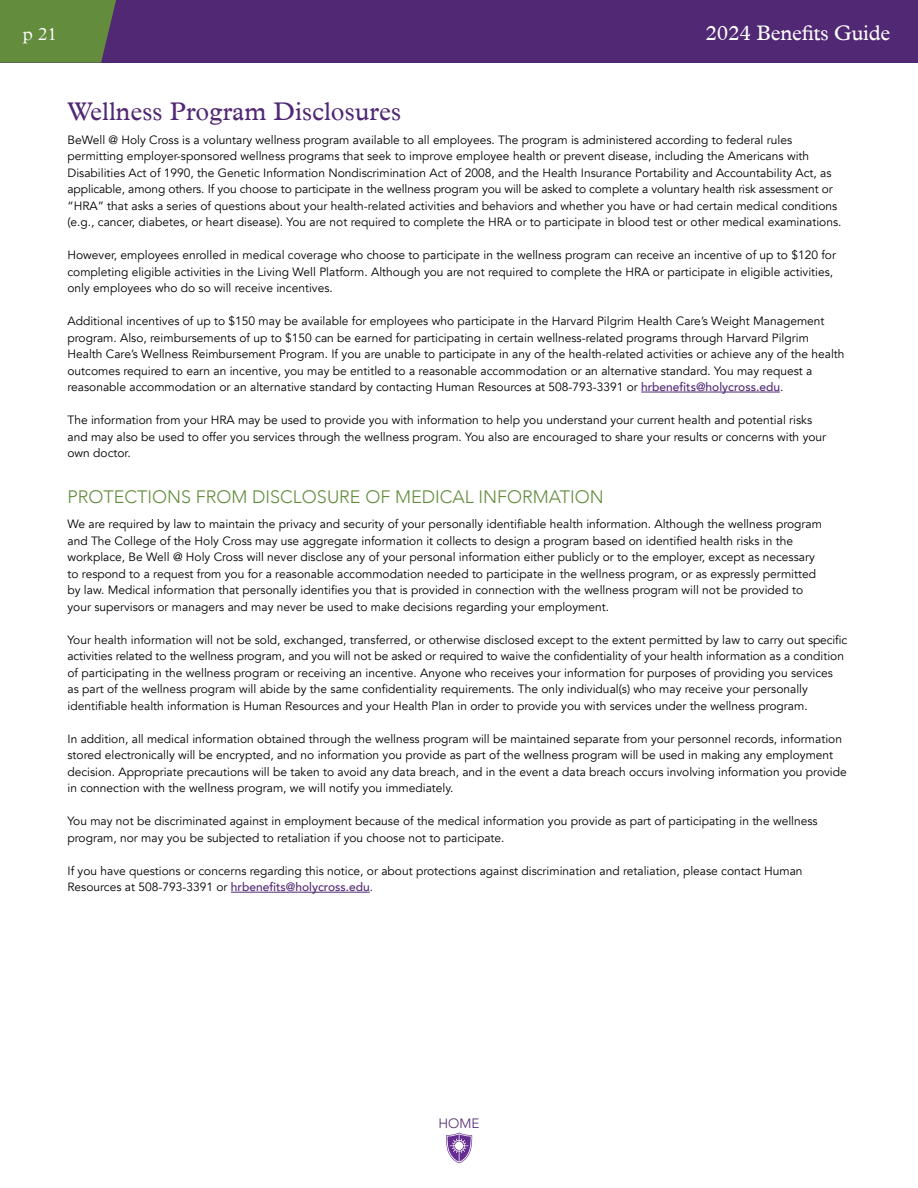
<style>
.page{position:relative;width:918px;height:1188px;background:#fff}
.page>*{position:absolute;margin:0;border:0;box-sizing:border-box;transform-origin:0 0}
.t1{font:25.5px "Plantin MT Pro";color:#512873}
.t2{font:21px "Plantin MT Pro";letter-spacing:-.01em;color:#fff}
.t3{font:300 18px "Avenir";color:#638d3d}
.t4{font:300 18px "Plantin MT Pro";color:#fff}
.t5{font:300 13.5px "Avenir";color:#512873}
.t6{font:12px/16.5px "Avenir";color:#000}
.s1{font-weight:500;color:#512873}
</style>
<div class="page">
<div style="left:0;top:0;width:918px;height:63px;background:#512873"></div>
<svg style="left:0;top:0;width:116px;height:63px;background:#618640"></svg>
<hr style="left:641px;top:392px;width:139px;height:1px;background:#512873">
<hr style="left:231px;top:892px;width:139px;height:1px;background:#512873">
<svg style="left:446px;top:1133px;width:27px;height:30px"></svg>
<h3 class="t4" style="left:23px;top:23px;width:36px">p 21</h3>
<h2 class="t2" style="left:705px;top:20px;width:187px">2024 Benefits Guide</h2>
<h1 class="t1" style="left:68px;top:97px;width:335px">Wellness Program Disclosures</h1>
<p class="t6" style="left:68px;top:131px;width:775px">BeWell @ Holy Cross is a voluntary wellness program available to all employees. The program is administered according to federal rules permitting employer-sponsored wellness programs that seek to improve employee health or prevent disease, including the Americans with Disabilities Act of 1990, the Genetic Information Nondiscrimination Act of 2008, and the Health Insurance Portability and Accountability Act, as applicable, among others. If you choose to participate in the wellness program you will be asked to complete a voluntary health risk assessment or “HRA” that asks a series of questions about your health-related activities and behaviors and whether you have or had certain medical conditions (e.g., cancer, diabetes, or heart disease). You are not required to complete the HRA or to participate in blood test or other medical examinations.</p>
<p class="t6" style="left:68px;top:247px;width:770px">However, employees enrolled in medical coverage who choose to participate in the wellness program can receive an incentive of up to $120 for completing eligible activities in the Living Well Platform. Although you are not required to complete the HRA or participate in eligible activities, only employees who do so will receive incentives.</p>
<p class="t6" style="left:68px;top:313px;width:779px">Additional incentives of up to $150 may be available for employees who participate in the Harvard Pilgrim Health Care’s Weight Management program. Also, reimbursements of up to $150 can be earned for participating in certain wellness-related programs through Harvard Pilgrim Health Care’s Wellness Reimbursement Program. If you are unable to participate in any of the health-related activities or achieve any of the health outcomes required to earn an incentive, you may be entitled to a reasonable accommodation or an alternative standard. You may request a reasonable accommodation or an alternative standard by contacting Human Resources at 508-793-3391 or <span class="s1">hrbenefits@holycross.edu</span>.</p>
<p class="t6" style="left:68px;top:412px;width:760px">The information from your HRA may be used to provide you with information to help you understand your current health and potential risks and may also be used to offer you services through the wellness program. You also are encouraged to share your results or concerns with your own doctor.</p>
<h3 class="t3" style="left:68px;top:486px;width:538px">PROTECTIONS FROM DISCLOSURE OF MEDICAL INFORMATION</h3>
<p class="t6" style="left:68px;top:516px;width:756px">We are required by law to maintain the privacy and security of your personally identifiable health information. Although the wellness program and The College of the Holy Cross may use aggregate information it collects to design a program based on identified health risks in the workplace, Be Well @ Holy Cross will never disclose any of your personal information either publicly or to the employer, except as necessary to respond to a request from you for a reasonable accommodation needed to participate in the wellness program, or as expressly permitted by law. Medical information that personally identifies you that is provided in connection with the wellness program will not be provided to your supervisors or managers and may never be used to make decisions regarding your employment.</p>
<p class="t6" style="left:68px;top:632px;width:781px">Your health information will not be sold, exchanged, transferred, or otherwise disclosed except to the extent permitted by law to carry out specific activities related to the wellness program, and you will not be asked or required to waive the confidentiality of your health information as a condition of participating in the wellness program or receiving an incentive. Anyone who receives your information for purposes of providing you services as part of the wellness program will abide by the same confidentiality requirements. The only individual(s) who may receive your personally identifiable health information is Human Resources and your Health Plan in order to provide you with services under the wellness program.</p>
<p class="t6" style="left:68px;top:731px;width:781px">In addition, all medical information obtained through the wellness program will be maintained separate from your personnel records, information stored electronically will be encrypted, and no information you provide as part of the wellness program will be used in making any employment decision. Appropriate precautions will be taken to avoid any data breach, and in the event a data breach occurs involving information you provide in connection with the wellness program, we will notify you immediately.</p>
<p class="t6" style="left:68px;top:813px;width:752px">You may not be discriminated against in employment because of the medical information you provide as part of participating in the wellness program, nor may you be subjected to retaliation if you choose not to participate.</p>
<p class="t6" style="left:68px;top:863px;width:737px">If you have questions or concerns regarding this notice, or about protections against discrimination and retaliation, please contact Human<br>Resources at 508-793-3391 or <span class="s1">hrbenefits@holycross.edu</span>.</p>
<p class="t5" style="left:438px;top:1116px;width:43px">HOME</p>
</div>
